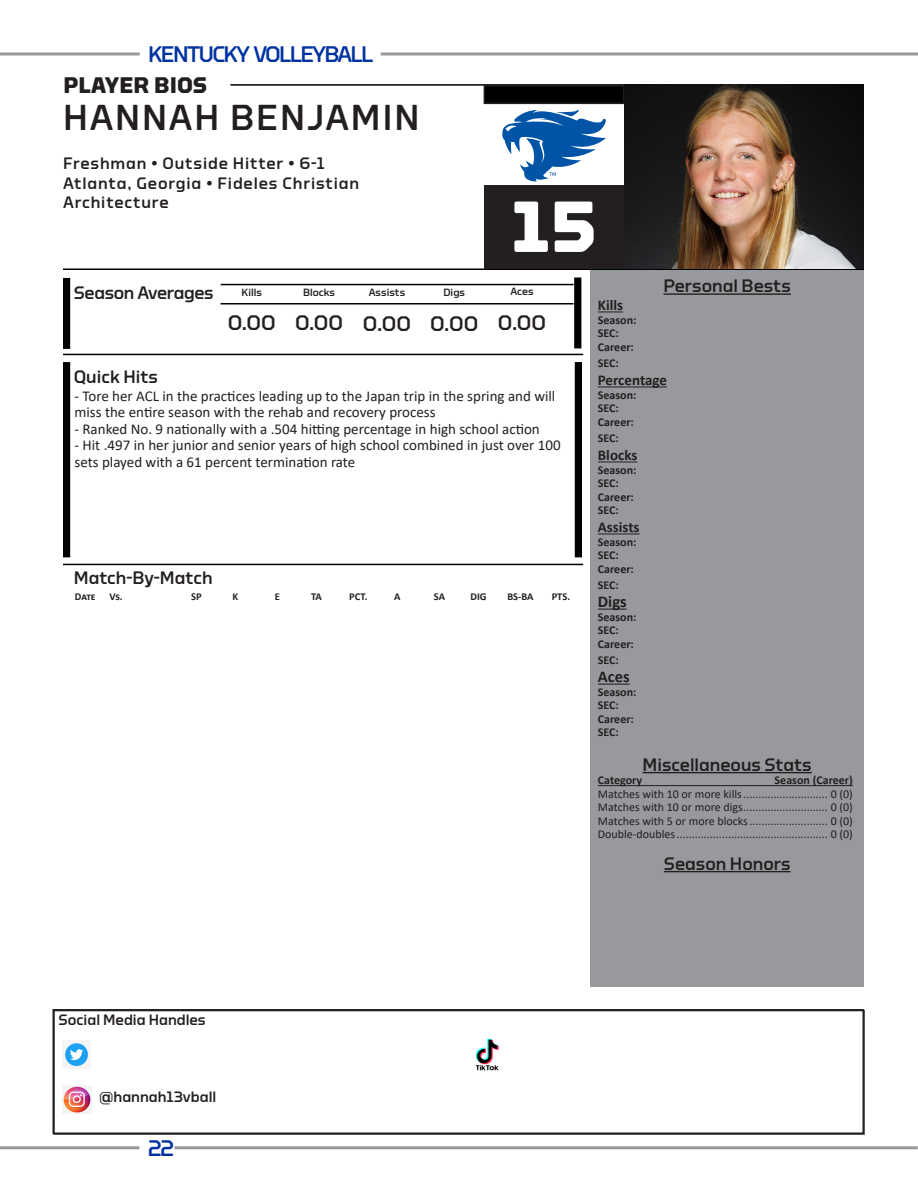
<style>
.page{position:relative;width:918px;height:1188px;background:#fff}
.page>*{position:absolute;margin:0;border:0;box-sizing:border-box;transform-origin:0 0}
.t1{font:700 72px "Torque";color:#fff}
.t2{font:500 36px "Torque";letter-spacing:.05em;color:#231f20}
.t3{font:500 22.5px "Torque";letter-spacing:-.08em;color:#0032a1}
.t4{font:700 22.5px "Torque";color:#231f20}
.t5{font:500 21px "Torque";color:#231f20}
.t6{font:500 18px "Torque";color:#231f20}
.t7{font:500 18px "Torque";letter-spacing:-.02em;color:#231f20}
.t8{font:500 16.5px "Torque";letter-spacing:.05em;color:#231f20}
.t9{font:700 16.5px "Calibri";color:#231f20}
.t10{font:15px/16.5px "Calibri";color:#231f20}
.t11{font:500 15px "Torque";color:#231f20}
.t12{font:700 15px "Calibri";color:#231f20}
.t13{font:12px "Calibri";color:#231f20}
.t14{font:700 12px "Calibri";color:#231f20}
.t15{font:700 10.5px "Calibri";letter-spacing:-.005em;color:#231f20}
.t16{font:500 10.5px "Torque";color:#231f20}
</style>
<div class="page">
<svg style="left:381px;top:52px;width:537px;height:4px;background:#b0b2b4"></svg>
<svg style="left:0;top:52px;width:140px;height:4px"></svg>
<hr style="left:175px;top:1146px;width:743px;height:3px;background:#97999c">
<hr style="left:0;top:1146px;width:139px;height:3px;background:#97999c">
<hr style="left:230px;top:84px;width:634px;height:2px;background:#000">
<hr style="left:63px;top:268px;width:801px;height:2px;background:#000">
<div style="left:590px;top:270px;width:274px;height:716px;background:#97999c"></div>
<hr style="left:663px;top:293px;width:128px;height:2px;background:#231f20">
<svg style="left:598px;top:311px;width:25px;height:1px"></svg>
<hr style="left:598px;top:386px;width:69px;height:1px;background:#231f20">
<hr style="left:598px;top:461px;width:39px;height:1px;background:#231f20">
<hr style="left:598px;top:533px;width:42px;height:1px;background:#231f20">
<svg style="left:598px;top:609px;width:29px;height:1px"></svg>
<hr style="left:598px;top:684px;width:32px;height:1px;background:#231f20">
<hr style="left:643px;top:772px;width:169px;height:1px;background:#231f20">
<hr style="left:598px;top:785px;width:255px;height:1px;background:#231f20">
<hr style="left:664px;top:871px;width:127px;height:1px;background:#231f20">
<div style="left:484px;top:185px;width:141px;height:84px;background:#231f20"></div>
<div style="left:484px;top:86px;width:140px;height:17px;background:#000"></div>
<div style="left:484px;top:85px;width:141px;height:19px;border:2px solid #231f20"></div>
<svg style="left:502px;top:110px;width:104px;height:72px"></svg>
<hr style="left:63px;top:354px;width:520px;height:1px;background:#000">
<div style="left:63px;top:278px;width:7px;height:71px;background:#000"></div>
<div style="left:574px;top:278px;width:7px;height:70px;background:#000;border:2px solid #000"></div>
<div style="left:63px;top:362px;width:7px;height:195px;background:#000"></div>
<hr style="left:63px;top:564px;width:520px;height:1px;background:#000">
<div style="left:575px;top:362px;width:7px;height:195px;background:#000"></div>
<hr style="left:221px;top:284px;width:353px;height:1px;background:#000">
<hr style="left:221px;top:303px;width:353px;height:1px;background:#000">
<img style="left:625px;top:85px;width:239px;height:183px">
<div style="left:53px;top:1010px;width:812px;height:125px;border:2px solid #231f20"></div>
<img style="left:62px;top:1041px;width:27px;height:28px">
<img style="left:63px;top:1086px;width:28px;height:28px">
<img style="left:475px;top:1038px;width:24px;height:33px">
<h3 class="t3" style="left:148px;top:41px;width:227px">KENTUCKY VOLLEYBALL</h3>
<p class="t4" style="left:64px;top:72px;width:145px">PLAYER BIOS</p>
<p class="t2" style="left:63px;top:98px;width:358px">HANNAH BENJAMIN</p>
<p class="t8" style="left:63px;top:154px;width:263px">Freshman • Outside Hitter • 6-1</p>
<p class="t8" style="left:63px;top:174px;width:298px">Atlanta, Georgia • Fideles Christian</p>
<p class="t8" style="left:63px;top:193px;width:107px">Architecture</p>
<p class="t1" style="left:511px;top:186px;width:87px">15</p>
<p class="t7" style="left:74px;top:283px;width:142px">Season Averages</p>
<p class="t16" style="left:242px;top:286px;width:22px">Kills</p>
<p class="t16" style="left:303px;top:286px;width:34px">Blocks</p>
<p class="t16" style="left:369px;top:286px;width:38px">Assists</p>
<p class="t16" style="left:443px;top:286px;width:23px">Digs</p>
<p class="t16" style="left:511px;top:286px;width:25px">Aces</p>
<p class="t5" style="left:228px;top:311px;width:50px">0.00</p>
<p class="t5" style="left:295px;top:311px;width:50px">0.00</p>
<p class="t5" style="left:363px;top:311px;width:50px">0.00</p>
<p class="t5" style="left:430px;top:312px;width:50px">0.00</p>
<p class="t5" style="left:498px;top:311px;width:50px">0.00</p>
<p class="t6" style="left:74px;top:367px;width:86px">Quick Hits</p>
<p class="t10" style="left:75px;top:387px;width:482px">- Tore her ACL in the practices leading up to the Japan trip in the spring and will miss the entire season with the rehab and recovery process</p>
<p class="t10" style="left:75px;top:420px;width:467px">- Ranked No. 9 nationally with a .504 hitting percentage in high school action</p>
<p class="t10" style="left:75px;top:437px;width:488px">- Hit .497 in her junior and senior years of high school combined in just over 100 sets played with a 61 percent termination rate</p>
<p class="t6" style="left:74px;top:567px;width:140px">Match-By-Match</p>
<p class="t15" style="left:75px;top:589px;width:22px">Date</p>
<p class="t15" style="left:109px;top:589px;width:15px">Vs.</p>
<p class="t15" style="left:191px;top:589px;width:12px">SP</p>
<p class="t15" style="left:233px;top:589px;width:7px">K</p>
<p class="t15" style="left:275px;top:589px;width:7px">E</p>
<p class="t15" style="left:311px;top:589px;width:12px">TA</p>
<p class="t15" style="left:349px;top:589px;width:20px">PCT.</p>
<p class="t15" style="left:394px;top:589px;width:8px">A</p>
<p class="t15" style="left:434px;top:589px;width:13px">SA</p>
<p class="t15" style="left:470px;top:589px;width:18px">DIG</p>
<p class="t15" style="left:507px;top:589px;width:28px">BS-BA</p>
<p class="t15" style="left:552px;top:589px;width:20px">PTS.</p>
<p class="t6" style="left:663px;top:276px;width:129px">Personal Bests</p>
<p class="t12" style="left:598px;top:295px;width:27px">Kills</p>
<p class="t14" style="left:598px;top:311px;width:40px">Season:</p>
<p class="t14" style="left:598px;top:325px;width:23px">SEC:</p>
<p class="t14" style="left:598px;top:338px;width:38px">Career:</p>
<p class="t14" style="left:598px;top:355px;width:23px">SEC:</p>
<p class="t12" style="left:598px;top:370px;width:71px">Percentage</p>
<p class="t14" style="left:598px;top:386px;width:40px">Season:</p>
<p class="t14" style="left:598px;top:400px;width:23px">SEC:</p>
<p class="t14" style="left:598px;top:413px;width:38px">Career:</p>
<p class="t14" style="left:598px;top:430px;width:23px">SEC:</p>
<p class="t12" style="left:598px;top:445px;width:41px">Blocks</p>
<p class="t14" style="left:598px;top:461px;width:40px">Season:</p>
<p class="t14" style="left:598px;top:475px;width:23px">SEC:</p>
<p class="t14" style="left:598px;top:488px;width:38px">Career:</p>
<p class="t14" style="left:598px;top:502px;width:23px">SEC:</p>
<p class="t12" style="left:598px;top:517px;width:43px">Assists</p>
<p class="t14" style="left:598px;top:533px;width:40px">Season:</p>
<p class="t14" style="left:598px;top:547px;width:23px">SEC:</p>
<p class="t14" style="left:598px;top:560px;width:38px">Career:</p>
<p class="t14" style="left:598px;top:577px;width:23px">SEC:</p>
<p class="t9" style="left:598px;top:590px;width:30px">Digs</p>
<p class="t14" style="left:598px;top:608px;width:40px">Season:</p>
<p class="t14" style="left:598px;top:622px;width:23px">SEC:</p>
<p class="t14" style="left:598px;top:635px;width:38px">Career:</p>
<p class="t14" style="left:598px;top:652px;width:23px">SEC:</p>
<p class="t9" style="left:598px;top:665px;width:33px">Aces</p>
<p class="t14" style="left:598px;top:683px;width:40px">Season:</p>
<p class="t14" style="left:598px;top:697px;width:23px">SEC:</p>
<p class="t14" style="left:598px;top:710px;width:38px">Career:</p>
<p class="t14" style="left:598px;top:724px;width:23px">SEC:</p>
<p class="t6" style="left:643px;top:754px;width:171px">Miscellaneous Stats</p>
<p class="t14" style="left:598px;top:772px;width:46px">Category</p>
<p class="t14" style="left:775px;top:772px;width:80px">Season (Career)</p>
<p class="t13" style="left:598px;top:785px;width:256px">Matches with 10 or more kills............................ 0 (0)</p>
<p class="t13" style="left:598px;top:799px;width:256px">Matches with 10 or more digs............................ 0 (0)</p>
<p class="t13" style="left:598px;top:812px;width:256px">Matches with 5 or more blocks.......................... 0 (0)</p>
<p class="t13" style="left:598px;top:826px;width:256px">Double-doubles.................................................. 0 (0)</p>
<p class="t6" style="left:664px;top:853px;width:128px">Season Honors</p>
<p class="t11" style="left:58px;top:1011px;width:149px">Social Media Handles</p>
<p class="t11" style="left:99px;top:1089px;width:119px">@hannah13vball</p>
<h3 class="t3" style="left:148px;top:1135px;width:28px">22</h3>
</div>
